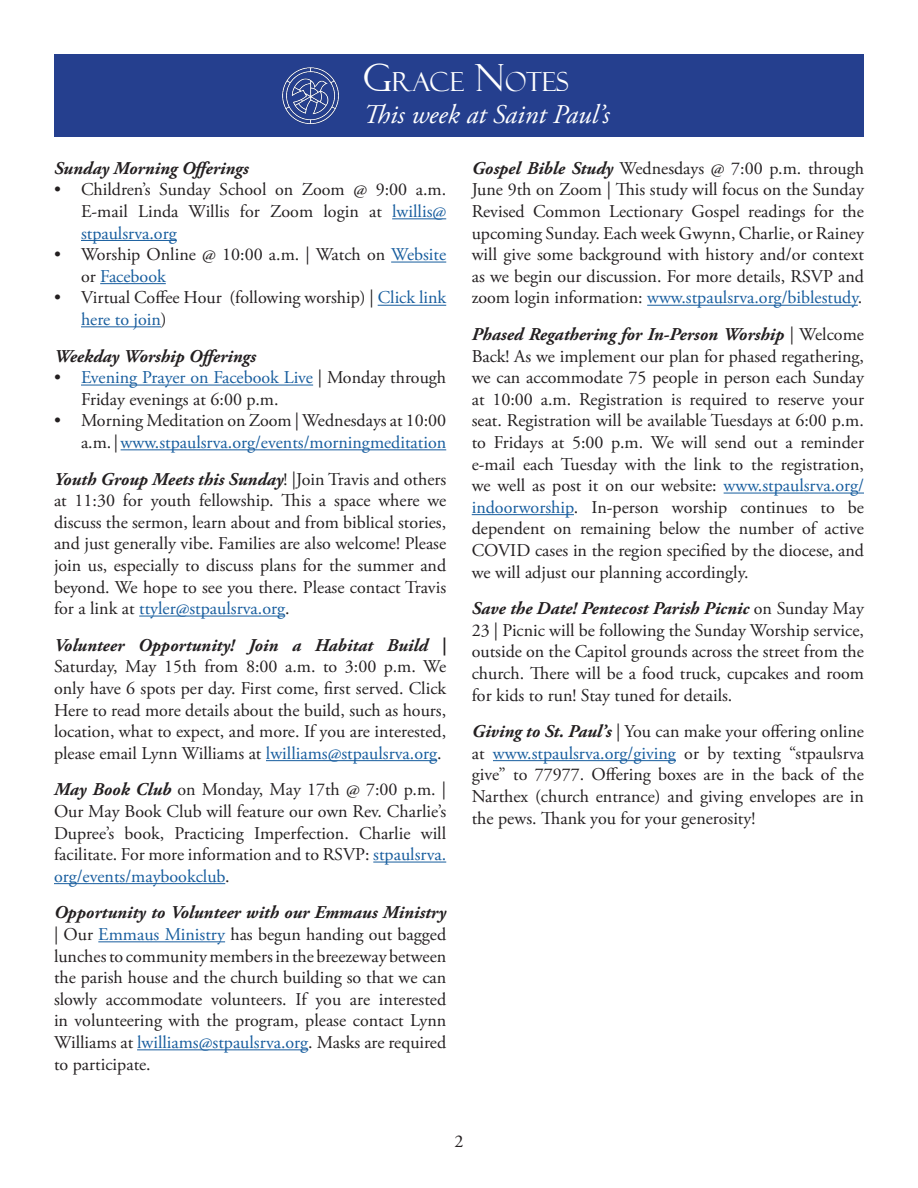
<style>
.page{position:relative;width:918px;height:1188px;background:#fff}
.page>*{position:absolute;margin:0;border:0;box-sizing:border-box;transform-origin:0 0}
.t1{font:italic 27px "Adobe Garamond Pro";color:#fff}
.t2{font:26.25px "Felix Titling";color:#fff}
.t3{font:18px/21.6px "Adobe Garamond Pro";color:#231f20;text-align:justify}
.t4{font:18px/21.6px "Adobe Garamond Pro";letter-spacing:-.025em;color:#231f20}
.t5{font:18px/21.6px "Adobe Garamond Pro";letter-spacing:-.05em;color:#231f20}
.t6{font:italic 700 18px "Adobe Garamond Pro";color:#231f20}
.s1{font-size:37.5px}
.s2{color:#175d9e}
.s3{font-weight:700;font-style:italic}
</style>
<div class="page">
<div style="left:54px;top:54px;width:810px;height:83px;background:#253f8e"></div>
<img style="left:282px;top:67px;width:57px;height:58px">
<hr style="left:392px;top:218px;width:54px;height:1px;background:#175d9e">
<hr style="left:81px;top:240px;width:96px;height:1px;background:#175d9e">
<hr style="left:391px;top:262px;width:55px;height:1px;background:#175d9e">
<hr style="left:100px;top:283px;width:66px;height:1px;background:#175d9e">
<hr style="left:378px;top:305px;width:68px;height:1px;background:#175d9e">
<hr style="left:81px;top:326px;width:80px;height:1px;background:#175d9e">
<hr style="left:81px;top:385px;width:232px;height:1px;background:#175d9e">
<hr style="left:121px;top:449px;width:325px;height:1px;background:#175d9e">
<hr style="left:139px;top:616px;width:146px;height:1px;background:#175d9e">
<hr style="left:266px;top:760px;width:171px;height:1px;background:#175d9e">
<hr style="left:373px;top:862px;width:73px;height:1px;background:#175d9e">
<hr style="left:54px;top:883px;width:171px;height:1px;background:#175d9e">
<hr style="left:98px;top:941px;width:127px;height:1px;background:#175d9e">
<hr style="left:137px;top:1049px;width:171px;height:1px;background:#175d9e">
<hr style="left:647px;top:305px;width:211px;height:1px;background:#175d9e">
<hr style="left:724px;top:493px;width:140px;height:1px;background:#175d9e">
<hr style="left:472px;top:514px;width:102px;height:1px;background:#175d9e">
<hr style="left:493px;top:760px;width:183px;height:1px;background:#175d9e">
<p class="t2" style="left:363px;top:67px;width:206px"><span class="s1">G</span>RACE <span class="s1">N</span>OTES</p>
<p class="t1" style="left:363px;top:99px;width:248px">This week at Saint Paul’s</p>
<p class="t6" style="left:54px;top:158px;width:196px">Sunday Morning Offerings</p>
<p class="t3" style="left:81px;top:180px;width:367px;text-indent:-27px">• Children’s Sunday School on Zoom @ 9:00 a.m.<br>E-mail Linda Willis for Zoom login at <span class="s2">lwillis@ stpaulsrva.org</span></p>
<p class="t5" style="left:81px;top:244px;width:367px;text-indent:-27px">• Worship Online @ 10:00 a.m. | Watch on <span class="s2">Website </span>or <span class="s2">Facebook</span></p>
<p class="t3" style="left:81px;top:288px;width:367px;text-indent:-27px">• Virtual Coffee Hour (following worship) | <span class="s2">Click link here to join</span>)</p>
<p class="t6" style="left:54px;top:346px;width:203px">Weekday Worship Offerings</p>
<p class="t4" style="left:81px;top:367px;width:367px;text-indent:-27px">• <span class="s2">Evening Prayer on Facebook Live</span> | Monday through<br>Friday evenings at 6:00 p.m.</p>
<p class="t3" style="left:54px;top:411px;width:394px;text-align:right">• Morning Meditation on Zoom | Wednesdays at 10:00 a.m. | <span class="s2">www.stpaulsrva.org/events/morningmeditation</span></p>
<p class="t3" style="left:54px;top:469px;width:394px"><span class="s3">Youth Group Meets this Sunday</span>! |Join Travis and others at 11:30 for youth fellowship. This a space where we discuss the sermon, learn about and from biblical stories, and just generally vibe. Families are also welcome! Please join us, especially to discuss plans for the summer and beyond. We hope to see you there. Please contact Travis for a link at <span class="s2">ttyler@stpaulsrva.org</span>.</p>
<p class="t3" style="left:54px;top:635px;width:394px"><span class="s3">Volunteer Opportunity! Join a Habitat Build | </span>Saturday, May 15th from 8:00 a.m. to 3:00 p.m. We only have 6 spots per day. First come, first served. Click Here to read more details about the build, such as hours, location, what to expect, and more. If you are interested, please email Lynn Williams at <span class="s2">lwilliams@stpaulsrva.org</span>.</p>
<p class="t3" style="left:54px;top:780px;width:394px"><span class="s3">May Book Club</span> on Monday, May 17th @ 7:00 p.m. | Our May Book Club will feature our own Rev. Charlie’s Dupree’s book, Practicing Imperfection. Charlie will facilitate. For more information and to RSVP: <span class="s2">stpaulsrva. org/events/maybookclub</span>.</p>
<p class="t3" style="left:54px;top:903px;width:394px"><span class="s3">Opportunity to Volunteer with our Emmaus Ministry </span>| Our <span class="s2">Emmaus Ministry</span> has begun handing out bagged lunches to community members in the breezeway between the parish house and the church building so that we can slowly accommodate volunteers. If you are interested in volunteering with the program, please contact Lynn Williams at <span class="s2">lwilliams@stpaulsrva.org</span>. Masks are required to participate.</p>
<p class="t3" style="left:472px;top:158px;width:394px"><span class="s3">Gospel Bible Study</span> Wednesdays @ 7:00 p.m. through June 9th on Zoom | This study will focus on the Sunday Revised Common Lectionary Gospel readings for the upcoming Sunday. Each week Gwynn, Charlie, or Rainey will give some background with history and/or context as we begin our discussion. For more details, RSVP and zoom login information: <span class="s2">www.stpaulsrva.org/biblestudy</span>.</p>
<p class="t3" style="left:472px;top:324px;width:394px"><span class="s3">Phased Regathering for In-Person Worship</span> | Welcome Back! As we implement our plan for phased regathering, we can accommodate 75 people in person each Sunday at 10:00 a.m. Registration is required to reserve your seat. Registration will be available Tuesdays at 6:00 p.m. to Fridays at 5:00 p.m. We will send out a reminder e-mail each Tuesday with the link to the registration, we well as post it on our website: <span class="s2">www.stpaulsrva.org/ indoorworship</span>. In-person worship continues to be dependent on remaining below the number of active COVID cases in the region specified by the diocese, and we will adjust our planning accordingly.</p>
<p class="t3" style="left:472px;top:598px;width:394px"><span class="s3">Save the Date! Pentecost Parish Picnic</span> on Sunday May 23 | Picnic will be following the Sunday Worship service, outside on the Capitol grounds across the street from the church. There will be a food truck, cupcakes and room for kids to run! Stay tuned for details.</p>
<p class="t3" style="left:472px;top:721px;width:394px"><span class="s3">Giving to St. Paul’s</span> | You can make your offering online at <span class="s2">www.stpaulsrva.org/giving</span> or by texting “stpaulsrva give” to 77977. Offering boxes are in the back of the Narthex (church entrance) and giving envelopes are in the pews. Thank you for your generosity!</p>
<p class="t3" style="left:454px;top:1131px;width:10px">2</p>
</div>
